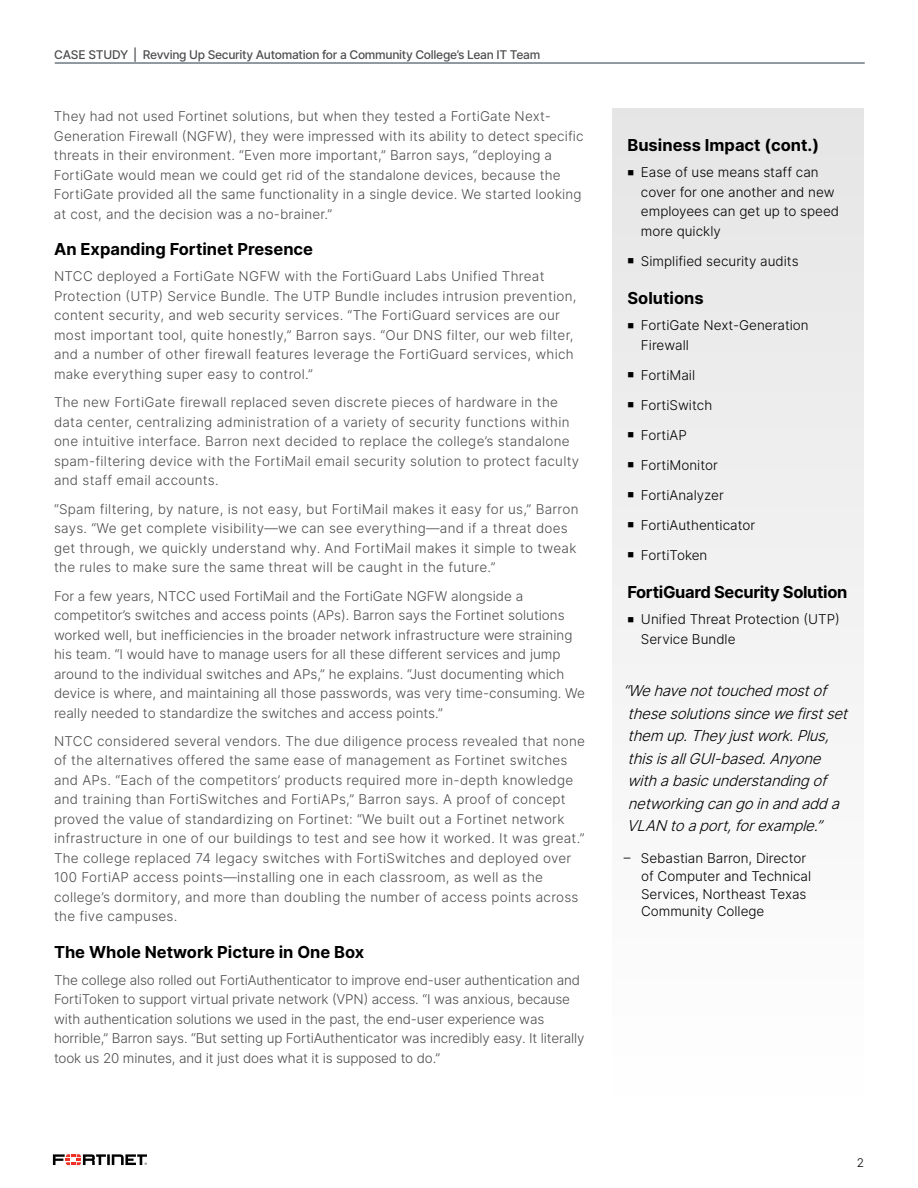
<style>
.page{position:relative;width:918px;height:1188px;background:#fff}
.page>*{position:absolute;margin:0;border:0;box-sizing:border-box;transform-origin:0 0}
.t1{font:700 16.5px "Inter";color:#000}
.t2{font:700 16.5px "Inter";letter-spacing:-.02em;color:#000}
.t3{font:italic 300 15px/22.5px "Inter";color:#000}
.t4{font:300 13.5px/19.5px "Inter";letter-spacing:.02em;color:#4d4d4f}
.t5{font:300 13.5px/19.5px "Inter";color:#4d4d4f}
.t6{font:300 13.5px/19.5px "Inter";color:#000}
.t7{font:300 13.5px/19.5px "Inter";letter-spacing:-.01em;color:#4d4d4f}
.t8{font:500 12px "Inter";letter-spacing:-.025em;color:#4d4d4f}
.t9{font:300 12px "Inter";color:#000}
</style>
<div class="page">
<hr style="left:55px;top:63px;width:810px;height:1px;background:#233746">
<svg style="left:53px;top:1154px;width:94px;height:11px"></svg>
<div style="left:612px;top:108px;width:252px;height:999px;background:#f2f2f2"></div>
<p class="t8" style="left:54px;top:46px;width:488px">CASE STUDY | Revving Up Security Automation for a Community College’s Lean IT Team</p>
<p class="t4" style="left:54px;top:106px;width:531px">They had not used Fortinet solutions, but when they tested a FortiGate Next-Generation Firewall (NGFW), they were impressed with its ability to detect specific threats in their environment. “Even more important,” Barron says, “deploying a FortiGate would mean we could get rid of the standalone devices, because the FortiGate provided all the same functionality in a single device. We started looking at cost, and the decision was a no-brainer.”</p>
<p class="t1" style="left:54px;top:237px;width:261px">An Expanding Fortinet Presence</p>
<p class="t4" style="left:54px;top:267px;width:524px">NTCC deployed a FortiGate NGFW with the FortiGuard Labs Unified Threat Protection (UTP) Service Bundle. The UTP Bundle includes intrusion prevention, content security, and web security services. “The FortiGuard services are our most important tool, quite honestly,” Barron says. “Our DNS filter, our web filter, and a number of other firewall features leverage the FortiGuard services, which make everything super easy to control.”</p>
<p class="t4" style="left:54px;top:393px;width:527px">The new FortiGate firewall replaced seven discrete pieces of hardware in the data center, centralizing administration of a variety of security functions within one intuitive interface. Barron next decided to replace the college’s standalone spam-filtering device with the FortiMail email security solution to protect faculty and staff email accounts.</p>
<p class="t4" style="left:54px;top:499px;width:526px">“Spam filtering, by nature, is not easy, but FortiMail makes it easy for us,” Barron says. “We get complete visibility—we can see everything—and if a threat does get through, we quickly understand why. And FortiMail makes it simple to tweak the rules to make sure the same threat will be caught in the future.”</p>
<p class="t5" style="left:54px;top:586px;width:533px">For a few years, NTCC used FortiMail and the FortiGate NGFW alongside a competitor’s switches and access points (APs). Barron says the Fortinet solutions worked well, but inefficiencies in the broader network infrastructure were straining his team. “I would have to manage users for all these different services and jump around to the individual switches and APs,” he explains. “Just documenting which device is where, and maintaining all those passwords, was very time-consuming. We really needed to standardize the switches and access points.”</p>
<p class="t4" style="left:54px;top:731px;width:533px">NTCC considered several vendors. The due diligence process revealed that none of the alternatives offered the same ease of management as Fortinet switches and APs. “Each of the competitors’ products required more in-depth knowledge and training than FortiSwitches and FortiAPs,” Barron says. A proof of concept proved the value of standardizing on Fortinet: “We built out a Fortinet network infrastructure in one of our buildings to test and see how it worked. It was great.” The college replaced 74 legacy switches with FortiSwitches and deployed over 100 FortiAP access points—installing one in each classroom, as well as the college’s dormitory, and more than doubling the number of access points across the five campuses.</p>
<p class="t1" style="left:54px;top:940px;width:312px">The Whole Network Picture in One Box</p>
<p class="t7" style="left:54px;top:970px;width:532px">The college also rolled out FortiAuthenticator to improve end-user authentication and FortiToken to support virtual private network (VPN) access. “I was anxious, because with authentication solutions we used in the past, the end-user experience was horrible,” Barron says. “But setting up FortiAuthenticator was incredibly easy. It literally took us 20 minutes, and it just does what it is supposed to do.”</p>
<p class="t1" style="left:627px;top:133px;width:193px">Business Impact (cont.)</p>
<p class="t6" style="left:641px;top:162px;width:200px;text-indent:-14px">■ Ease of use means staff can cover for one another and new employees can get up to speed more quickly</p>
<p class="t6" style="left:627px;top:251px;width:173px">■ Simplified security audits</p>
<p class="t1" style="left:627px;top:286px;width:78px">Solutions</p>
<p class="t6" style="left:641px;top:315px;width:169px;text-indent:-14px">■ FortiGate Next-Generation<br>Firewall</p>
<p class="t6" style="left:627px;top:365px;width:69px">■ FortiMail</p>
<p class="t6" style="left:627px;top:395px;width:86px">■ FortiSwitch</p>
<p class="t6" style="left:627px;top:425px;width:61px">■ FortiAP</p>
<p class="t6" style="left:627px;top:455px;width:92px">■ FortiMonitor</p>
<p class="t6" style="left:627px;top:485px;width:98px">■ FortiAnalyzer</p>
<p class="t6" style="left:627px;top:515px;width:129px">■ FortiAuthenticator</p>
<p class="t6" style="left:627px;top:545px;width:81px">■ FortiToken</p>
<p class="t2" style="left:627px;top:580px;width:222px">FortiGuard Security Solution</p>
<p class="t6" style="left:641px;top:609px;width:200px;text-indent:-14px">■ Unified Threat Protection (UTP)<br>Service Bundle</p>
<p class="t3" style="left:623px;top:679px;width:231px">“Wehavenottouchedmostof thesesolutionssincewefirstset them up.Theyjustwork.Plus, thisisallGUI-based.Anyone withabasicunderstandingof networkingcangoinandadda<br>VLAN toaport,forexample.”</p>
<p class="t6" style="left:641px;top:848px;width:172px;line-height:18px;text-indent:-17px">– Sebastian Barron, Director of Computer and Technical<br>Services, Northeast Texas<br>Community College</p>
<p class="t9" style="left:857px;top:1154px;width:9px">2</p>
</div>
